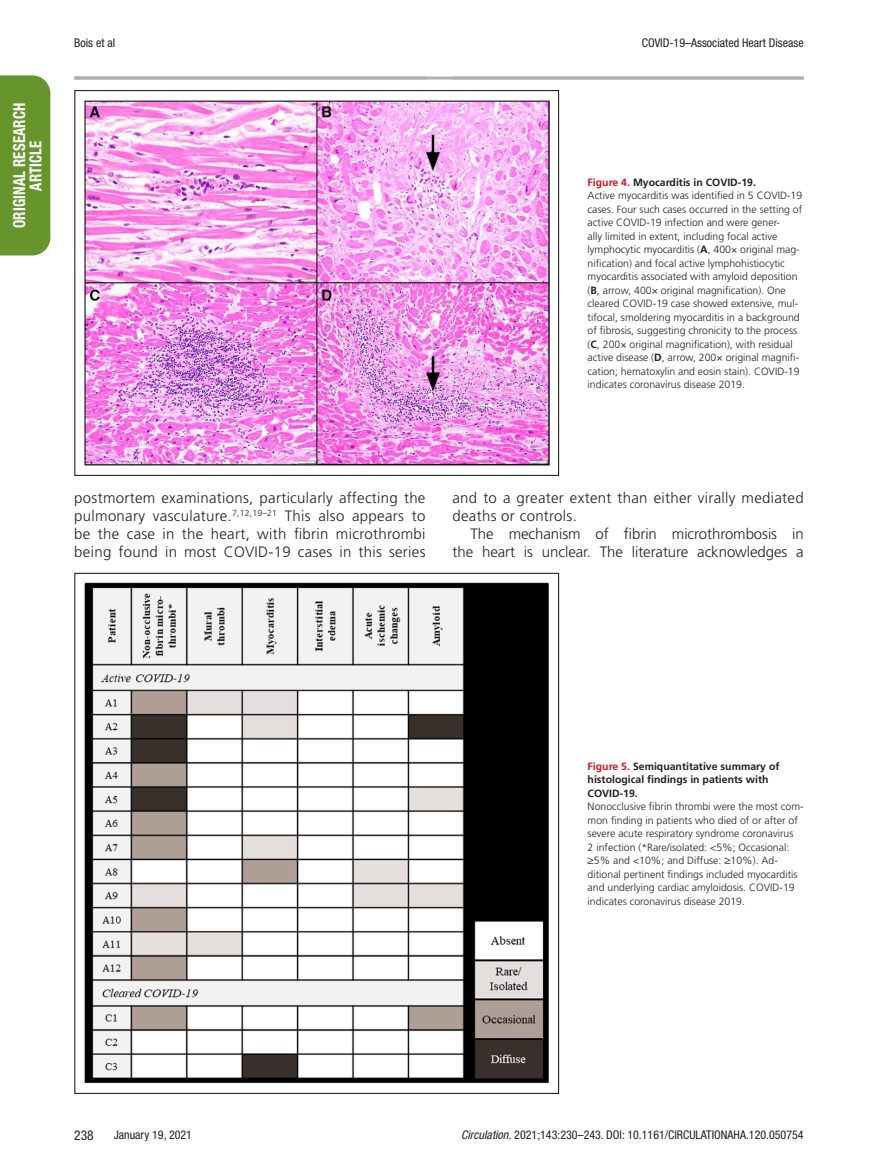
<style>
.page{position:relative;width:878px;height:1175px;background:#fff}
.page>*{position:absolute;margin:0;border:0;box-sizing:border-box;transform-origin:0 0}
.t1{font:700 condensed 16.5px/16.5px "Helvetica Neue LT Std";letter-spacing:.01em;color:#fff;text-align:center;scale:.9 1}
.t2{font:300 15px/18px "Frutiger LT Std";letter-spacing:.02em;color:#231f20;text-align:justify}
.t3{font:300 15px/18px "Frutiger LT Std";letter-spacing:-.005em;color:#231f20;text-align:right}
.t4{font:condensed 13.5px "Helvetica Neue LT Std";color:#231f20}
.t5{font:condensed 12px "Helvetica Neue LT Std";color:#231f20}
.t6{font:300 10.5px/13.5px "Frutiger LT Std";color:#231f20}
.t7{font:700 10.5px/13.5px "Frutiger LT Std";color:#231f20}
.s1{font-weight:700;color:#cd151d}
.s2{font-weight:700}
.s3{color:#cd151d}
.s4{font-family:"Gandhari Unicode";font-weight:400}
.s5{font-style:italic}
</style>
<div class="page">
<div style="left:0;top:75px;width:50px;height:180px;background:#66952c"></div>
<hr style="left:74px;top:76px;width:729px;height:4px;background:#b9babe">
<img style="left:74px;top:90px;width:485px;height:386px">
<svg style="left:74px;top:572px;width:485px;height:522px"></svg>
<h1 class="t1" style="left:11px;top:228px;width:140px;rotate:-90deg">ORIGINAL RESEARCH<br>ARTICLE</h1>
<p class="t5" style="left:74px;top:36px;width:42px">Bois et al</p>
<p class="t5" style="left:641px;top:36px;width:163px">COVID-19–Associated Heart Disease</p>
<p class="t6" style="left:587px;top:175px;width:216px"><span class="s1">Figure 4.</span> <span class="s2">Myocarditis in COVID-19.<br></span>Active myocarditis was identified in 5 COVID-19 cases. Four such cases occurred in the setting of active COVID-19 infection and were gener-<br>ally limited in extent, including focal active lymphocytic myocarditis (<span class="s2">A</span>, 400× original mag&shy;nification) and focal active lymphohistiocytic myocarditis associated with amyloid deposition (<span class="s2">B</span>, arrow, 400× original magnification). One cleared COVID-19 case showed extensive, mul&shy;tifocal, smoldering myocarditis in a background of fibrosis, suggesting chronicity to the process (<span class="s2">C</span>, 200× original magnification), with residual active disease (<span class="s2">D</span>, arrow, 200× original magnifi&shy;cation; hematoxylin and eosin stain). COVID-19 indicates coronavirus disease 2019.</p>
<h2 class="t2" style="left:74px;top:488px;width:353px">postmortem examinations, particularly affecting the pulmonary vasculature.<sup>7,12,19–21</sup> This also appears to be the case in the heart, with fibrin microthrombi being found in most COVID-19 cases in this series</h2>
<h2 class="t2" style="left:452px;top:488px;width:353px">and to a greater extent than either virally mediated deaths or controls.</h2>
<h2 class="t3" style="left:452px;top:524px;width:353px">The mechanism of fibrin microthrombosis in the heart is unclear. The literature acknowledges a</h2>
<p class="t7" style="left:587px;top:759px;width:193px"><span class="s3">Figure 5.</span> Semiquantitative summary of histological findings in patients with<br>COVID-19.</p>
<p class="t6" style="left:587px;top:800px;width:217px">Nonocclusive fibrin thrombi were the most com&shy;mon finding in patients who died of or after of severe acute respiratory syndrome coronavirus<br>2 infection (*Rare/isolated: &lt;5%; Occasional: <span class="s4">≥</span>5% and &lt;10%; and Diffuse: <span class="s4">≥</span>10%). Ad&shy;ditional pertinent findings included myocarditis and underlying cardiac amyloidosis. COVID-19 indicates coronavirus disease 2019.</p>
<p class="t4" style="left:74px;top:1127px;width:21px">238</p>
<p class="t5" style="left:114px;top:1127px;width:80px">January 19, 2021</p>
<p class="t5" style="left:461px;top:1127px;width:344px"><span class="s5">Circulation.</span> 2021;143:230–243. DOI: 10.1161/CIRCULATIONAHA.120.050754</p>
</div>
